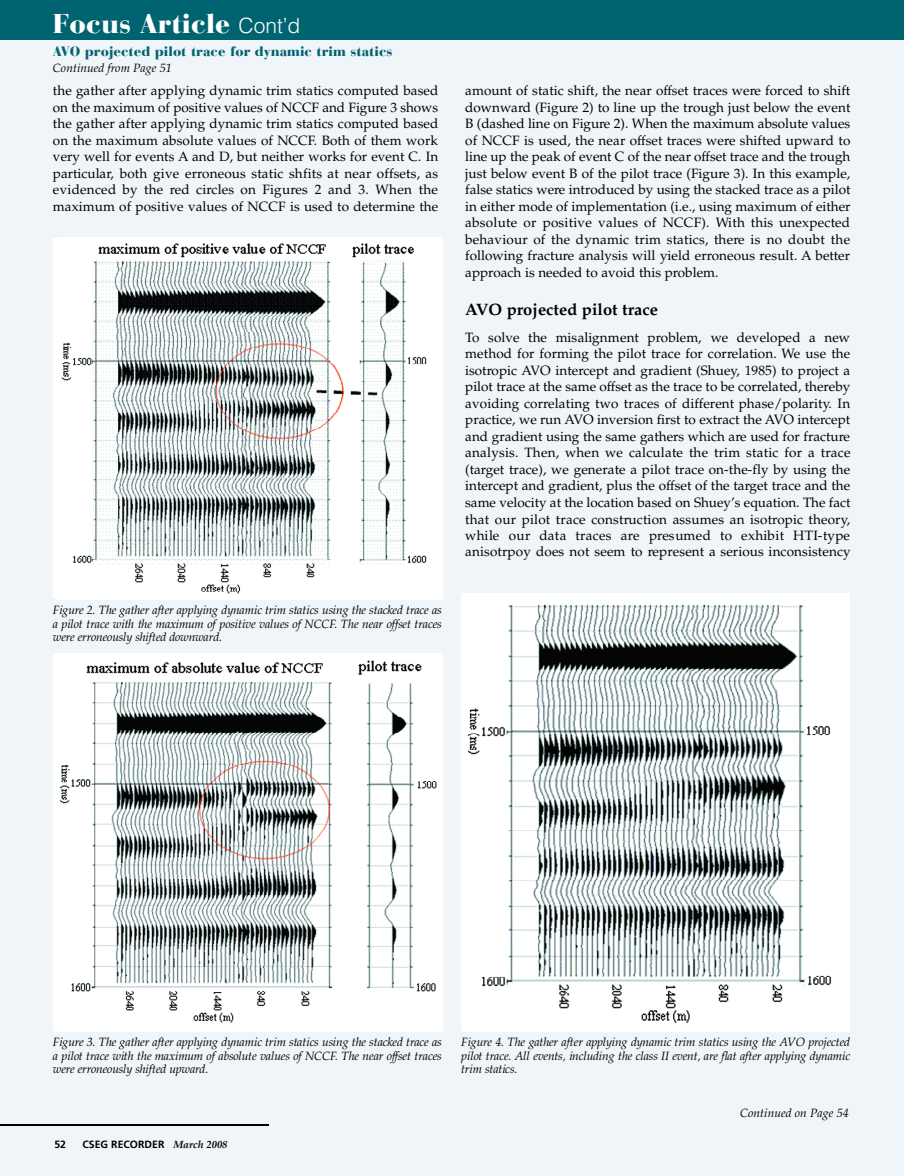
<style>
.page{position:relative;width:906px;height:1176px;background:#fff}
.page>*{position:absolute;margin:0;border:0;box-sizing:border-box;transform-origin:0 0}
.t1{font:900 27px "Bauer Bodoni";color:#fff}
.t2{font:700 16.5px "Palatino";color:#000}
.t3{font:13.5px/16.5px "Palatino";letter-spacing:.005em;color:#000;text-align:justify}
.t4{font:900 13.5px "Bauer Bodoni";color:#006470}
.t5{font:italic 12px/13.5px "Palatino";color:#000;text-align:justify}
.t6{font:700 10.5px "Frutiger";color:#000}
.s1{font-family:"Helvetica";font-weight:300;font-size:21px}
.s2{font-family:"Palatino";font-style:italic}
</style>
<div class="page">
<div style="left:0;top:0;width:903px;height:1175px;background:#f0f5f9"></div>
<hr style="left:0;top:1123px;width:269px;height:2px;background:#000">
<div style="left:0;top:0;width:903px;height:39px;background:#006470"></div>
<img style="left:57px;top:238px;width:385px;height:361px">
<img style="left:56px;top:653px;width:386px;height:378px">
<div style="left:461px;top:593px;width:388px;height:437px;background:#fff"></div>
<img style="left:462px;top:604px;width:386px;height:427px">
<h1 class="t1" style="left:53px;top:13px;width:249px">Focus Article <span class="s1">Cont’d</span></h1>
<p class="t4" style="left:53px;top:46px;width:341px">AVO projected pilot trace for dynamic trim statics</p>
<p class="t5" style="left:53px;top:63px;width:120px">Continued from Page 51</p>
<p class="t3" style="left:53px;top:84px;width:386px">the gather after applying dynamic trim statics computed based on the maximum of positive values of NCCF and Figure 3 shows the gather after applying dynamic trim statics computed based on the maximum absolute values of NCCF. Both of them work very well for events A and D, but neither works for event C. In particular, both give erroneous static shfits at near offsets, as evidenced by the red circles on Figures 2 and 3. When the maximum of positive values of NCCF is used to determine the</p>
<p class="t3" style="left:465px;top:84px;width:386px">amount of static shift, the near offset traces were forced to shift downward (Figure 2) to line up the trough just below the event B (dashed line on Figure 2). When the maximum absolute values of NCCF is used, the near offset traces were shifted upward to line up the peak of event C of the near offset trace and the trough just below event B of the pilot trace (Figure 3). In this example, false statics were introduced by using the stacked trace as a pilot in either mode of implementation (i.e., using maximum of either absolute or positive values of NCCF). With this unexpected behaviour of the dynamic trim statics, there is no doubt the following fracture analysis will yield erroneous result. A better approach is needed to avoid this problem.</p>
<p class="t2" style="left:465px;top:302px;width:194px">AVO projected pilot trace</p>
<p class="t3" style="left:465px;top:330px;width:386px">To solve the misalignment problem, we developed a new method for forming the pilot trace for correlation. We use the isotropic AVO intercept and gradient (Shuey, 1985) to project a pilot trace at the same offset as the trace to be correlated, thereby avoiding correlating two traces of different phase/polarity. In practice, we run AVO inversion first to extract the AVO intercept and gradient using the same gathers which are used for fracture analysis. Then, when we calculate the trim static for a trace (target trace), we generate a pilot trace on-the-fly by using the intercept and gradient, plus the offset of the target trace and the same velocity at the location based on Shuey’s equation. The fact that our pilot trace construction assumes an isotropic theory, while our data traces are presumed to exhibit HTI-type anisotrpoy does not seem to represent a serious inconsistency</p>
<p class="t5" style="left:53px;top:604px;width:390px">F ig u re 2. The gather after applying dynamic trim statics using the stacked trace as a pilot trace with the maximum of positive values of NCCF. The near offset traces w e re erroneously shifted downward.</p>
<p class="t5" style="left:53px;top:1036px;width:390px">F ig u re 3. The gather after applying dynamic trim statics using the stacked trace as a pilot trace with the maximum of absolute values of NCCF. The near offset traces w e re erroneously shifted upward.</p>
<p class="t5" style="left:461px;top:1036px;width:390px">F ig u re 4. The gather after applying dynamic trim statics using the AVO pro je c te d pilot trace. All events, including the class II event, are flat after applying dynamic trim statics.</p>
<p class="t6" style="left:54px;top:1139px;width:13px">52</p>
<p class="t6" style="left:82px;top:1139px;width:146px">CSEG RECORDER <span class="s2">March 2008</span></p>
<p class="t5" style="left:739px;top:1107px;width:110px">Continued on Page 54</p>
</div>
